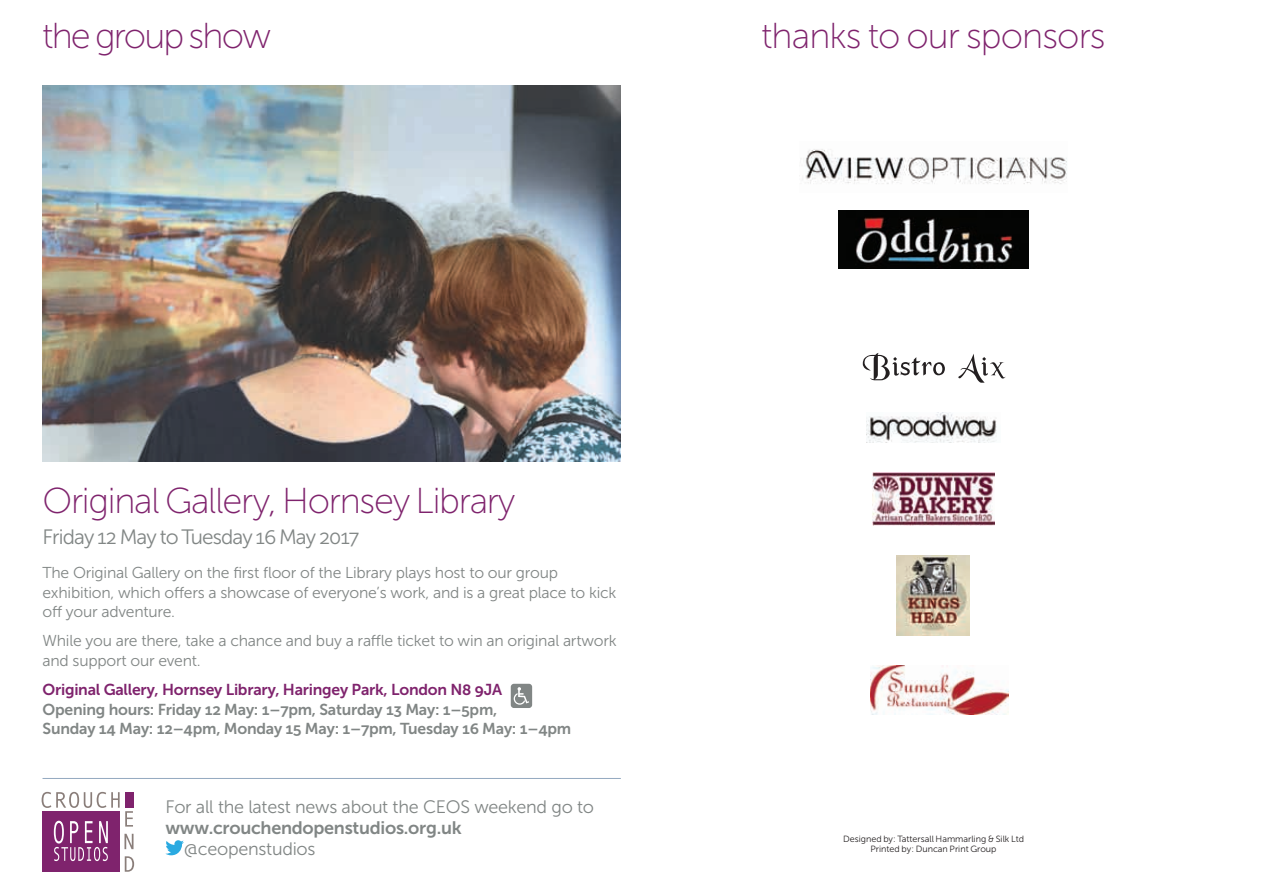
<style>
.page{position:relative;width:1263px;height:893px;background:#fff}
.page>*{position:absolute;margin:0;border:0;box-sizing:border-box;transform-origin:0 0}
.t1{font:36px "Museo Sans 100";letter-spacing:-.035em;color:#7f236d}
.t2{font:20.85px "Museo Sans 300";letter-spacing:-.04em;color:#818685}
.t3{font:18px "Museo Sans 300";letter-spacing:-.015em;color:#818685}
.t4{font:18px "Museo Sans 700";letter-spacing:-.015em;color:#818685}
.t5{font:15.75px/19.5px "Museo Sans 300";letter-spacing:-.015em;color:#818685}
.t6{font:15.75px/19.5px "Museo Sans 700";letter-spacing:-.015em;color:#818685}
.t7{font:15.75px "Museo Sans 700";letter-spacing:-.015em;color:#7f236d}
.t8{font:9px/10.5px "Museo Sans 300";color:#231f20;text-align:center}
</style>
<div class="page">
<svg style="left:42px;top:792px;width:92px;height:80px"></svg>
<svg style="left:165px;top:840px;width:19px;height:15px"></svg>
<img style="left:802px;top:149px;width:265px;height:35px">
<img style="left:839px;top:210px;width:189px;height:59px">
<img style="left:872px;top:472px;width:122px;height:54px">
<img style="left:897px;top:556px;width:73px;height:80px">
<img style="left:866px;top:412px;width:131px;height:30px">
<svg style="left:863px;top:353px;width:82px;height:27px"></svg>
<svg style="left:958px;top:354px;width:47px;height:29px"></svg>
<img style="left:870px;top:665px;width:138px;height:49px">
<hr style="left:43px;top:778px;width:578px;height:1px;background:#93a9c0">
<img style="left:43px;top:85px;width:578px;height:376px">
<div style="left:511px;top:684px;width:21px;height:24px;background:#818685;border-radius:3px"></div>
<svg style="left:514px;top:687px;width:15px;height:18px"></svg>
<h1 class="t1" style="left:42px;top:15px;width:230px">the group show</h1>
<h1 class="t1" style="left:761px;top:15px;width:346px">thanks to our sponsors</h1>
<h1 class="t1" style="left:43px;top:480px;width:474px">Original Gallery, Hornsey Library</h1>
<h2 class="t2" style="left:43px;top:525px;width:318px">Friday 12 May to Tuesday 16 May 2017</h2>
<p class="t5" style="left:43px;top:563px;width:575px">The Original Gallery on the first floor of the Library plays host to our group exhibition, which offers a showcase of everyone’s work, and is a great place to kick off your adventure.</p>
<p class="t5" style="left:43px;top:631px;width:576px">While you are there, take a chance and buy a raffle ticket to win an original artwork and support our event.</p>
<p class="t7" style="left:43px;top:680px;width:461px">Original Gallery, Hornsey Library, Haringey Park, London N8 9JA</p>
<p class="t6" style="left:43px;top:699px;width:530px">Opening hours: Friday 12 May: 1–7pm, Saturday 13 May: 1–5pm,<br>Sunday 14 May: 12–4pm, Monday 15 May: 1–7pm, Tuesday 16 May: 1–4pm</p>
<p class="t3" style="left:165px;top:796px;width:430px">For all the latest news about the CEOS weekend go to</p>
<p class="t4" style="left:165px;top:818px;width:298px">www.crouchendopenstudios.org.uk</p>
<p class="t3" style="left:184px;top:839px;width:133px">@ceopenstudios</p>
<p class="t8" style="left:843px;top:833px;width:182px">Designed by: Tattersall Hammarling &amp; Silk Ltd<br>Printed by: Duncan Print Group</p>
</div>
